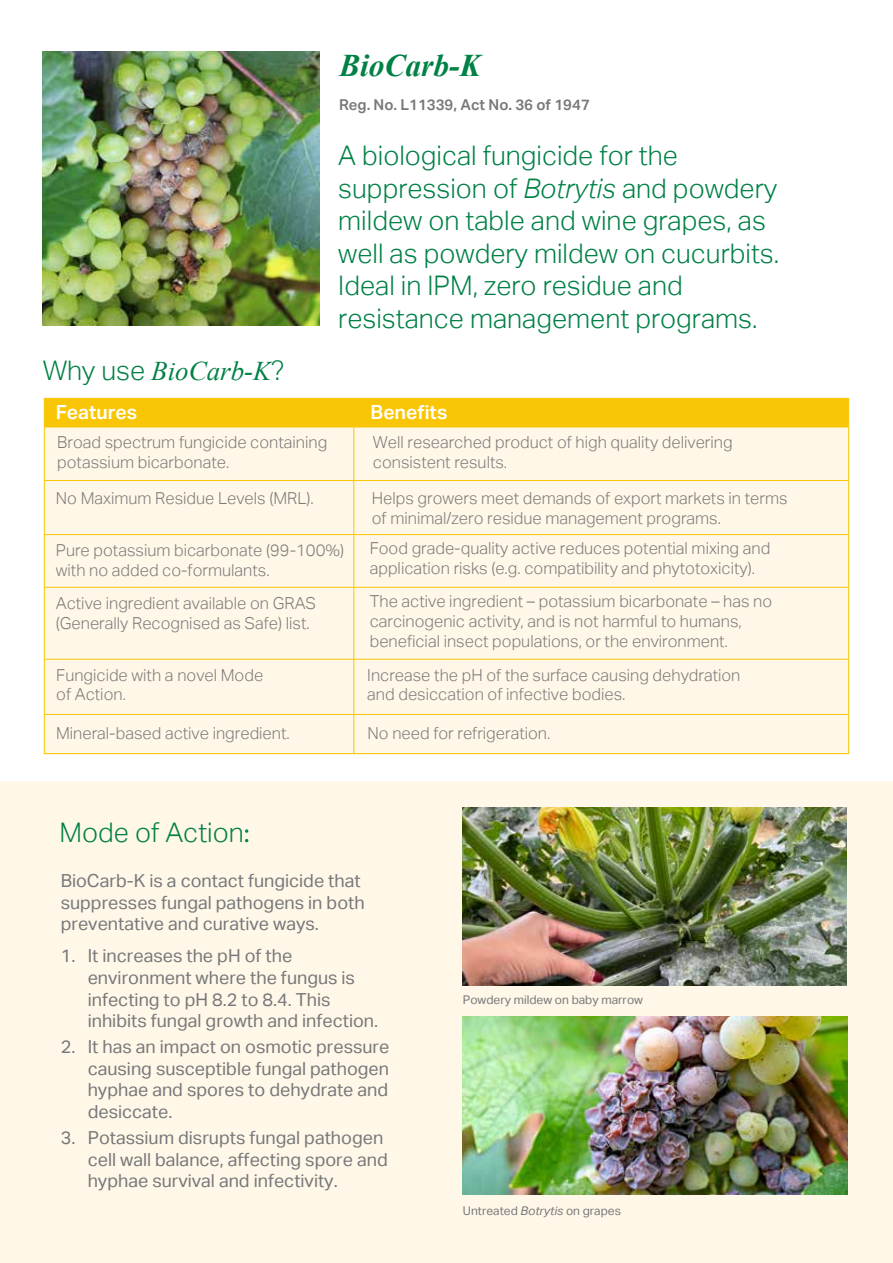
<style>
.page{position:relative;width:893px;height:1263px;background:#fff}
.page>*{position:absolute;margin:0;border:0;box-sizing:border-box;transform-origin:0 0}
.t1{font:italic 700 31.5px "Times New Roman";color:#008145}
.t2{font:300 27px/32.4px "Aktiv Grotesk";color:#008145}
.t3{font:italic 27px "Times New Roman";color:#008145}
.t4{font:600 19.5px "Aktiv Grotesk";color:#fff}
.t5{font:18px/21.6px "Aktiv Grotesk";color:#77787b}
.t6{font:300 16.5px/19.8px "Aktiv Grotesk";color:#7d7a7b}
.t7{font:600 15px "Aktiv Grotesk";color:#77787b}
.t8{font:12px "Aktiv Grotesk";color:#77787b}
.s1{font-family:"Aktiv Grotesk";font-weight:300;font-style:normal}
.s2{font-style:italic}
.s3{font-family:"Myriad Pro";font-weight:400}
</style>
<div class="page">
<div style="left:44px;top:398px;width:805px;height:356px;background:#fff7e7"></div>
<img style="left:43px;top:51px;width:276px;height:275px">
<div style="left:46px;top:400px;width:801px;height:27px;background:#f9c606"></div>
<div style="left:0;top:782px;width:893px;height:481px;background:#fff7e7"></div>
<hr style="left:353px;top:427px;width:1px;height:327px;background:#f9c606">
<hr style="left:44px;top:480px;width:805px;height:1px;background:#f9c606">
<hr style="left:44px;top:534px;width:805px;height:1px;background:#f9c606">
<hr style="left:44px;top:587px;width:805px;height:1px;background:#f9c606">
<hr style="left:44px;top:714px;width:805px;height:1px;background:#f9c606">
<hr style="left:44px;top:659px;width:805px;height:1px;background:#f9c606">
<img style="left:463px;top:1017px;width:384px;height:178px">
<img style="left:463px;top:807px;width:384px;height:179px">
<h1 class="t1" style="left:339px;top:43px;width:143px">BioCarb-K</h1>
<p class="t7" style="left:339px;top:96px;width:252px">Reg. No. L11339, Act No. 36 of 1947</p>
<h2 class="t3" style="left:43px;top:352px;width:243px"><span class="s1">Why use</span> BioCarb-K<span class="s1">?</span></h2>
<p class="t4" style="left:56px;top:401px;width:83px">Features</p>
<p class="t6" style="left:57px;top:432px;width:272px">Broad spectrum fungicide containing potassium bicarbonate.</p>
<p class="t6" style="left:56px;top:488px;width:260px">No Maximum Residue Levels (MRL).</p>
<h2 class="t2" style="left:338px;top:140px;width:442px">A biological fungicide for the suppression of <span class="s2">Botrytis</span> and powdery mildew on table and wine grapes, as well as powdery mildew on cucurbits.<br>Ideal in IPM, zero residue and resistance management programs.</h2>
<p class="t4" style="left:371px;top:401px;width:78px">Benefits</p>
<p class="t6" style="left:373px;top:432px;width:361px">Well researched product of high quality delivering consistent results.</p>
<p class="t6" style="left:372px;top:488px;width:417px">Helps growers meet demands of export markets in terms of minimal/zero residue management programs.</p>
<p class="t6" style="left:56px;top:541px;width:290px">Pure potassium bicarbonate (99-100%) with no added co-formulants.</p>
<p class="t6" style="left:370px;top:538px;width:402px">Food grade-quality active reduces potential mixing and application risks (e.g. compatibility and phytotoxicity).</p>
<p class="t6" style="left:56px;top:594px;width:262px">Active ingredient available on GRAS (Generally Recognised as Safe) list.</p>
<p class="t6" style="left:56px;top:665px;width:208px">Fungicide with a novel Mode of Action.</p>
<p class="t6" style="left:56px;top:723px;width:235px">Mineral-based active ingredient.</p>
<p class="t6" style="left:370px;top:591px;width:404px">The active ingredient – potassium bicarbonate – has no carcinogenic activity, and is not harmful to humans, beneficial insect populations, or the environment.</p>
<p class="t6" style="left:367px;top:665px;width:375px">Increase the pH of the surface causing dehydration and desiccation of infective bodies.</p>
<p class="t6" style="left:368px;top:723px;width:184px">No need for refrigeration.</p>
<h2 class="t2" style="left:59px;top:816px;width:191px">Mode of Action<span class="s3">:</span></h2>
<p class="t5" style="left:61px;top:870px;width:305px">BioCarb-K is a contact fungicide that suppresses fungal pathogens in both preventative and curative ways.</p>
<p class="t5" style="left:88px;top:945px;width:292px;text-indent:-27px">1. It increases the pH of the environment where the fungus is infecting to pH 8.2 to 8.4. This inhibits fungal growth and infection.</p>
<p class="t5" style="left:88px;top:1036px;width:303px;text-align:justify;text-indent:-27px">2. It has an impact on osmotic pressure causing susceptible fungal pathogen hyphae and spores to dehydrate and desiccate.</p>
<p class="t5" style="left:88px;top:1127px;width:302px;text-indent:-27px">3. Potassium disrupts fungal pathogen cell wall balance, affecting spore and hyphae survival and infectivity.</p>
<p class="t8" style="left:463px;top:993px;width:182px">Powdery mildew on baby marrow</p>
<p class="t8" style="left:463px;top:1203px;width:160px">Untreated <span class="s2">Botrytis</span> on grapes</p>
</div>
